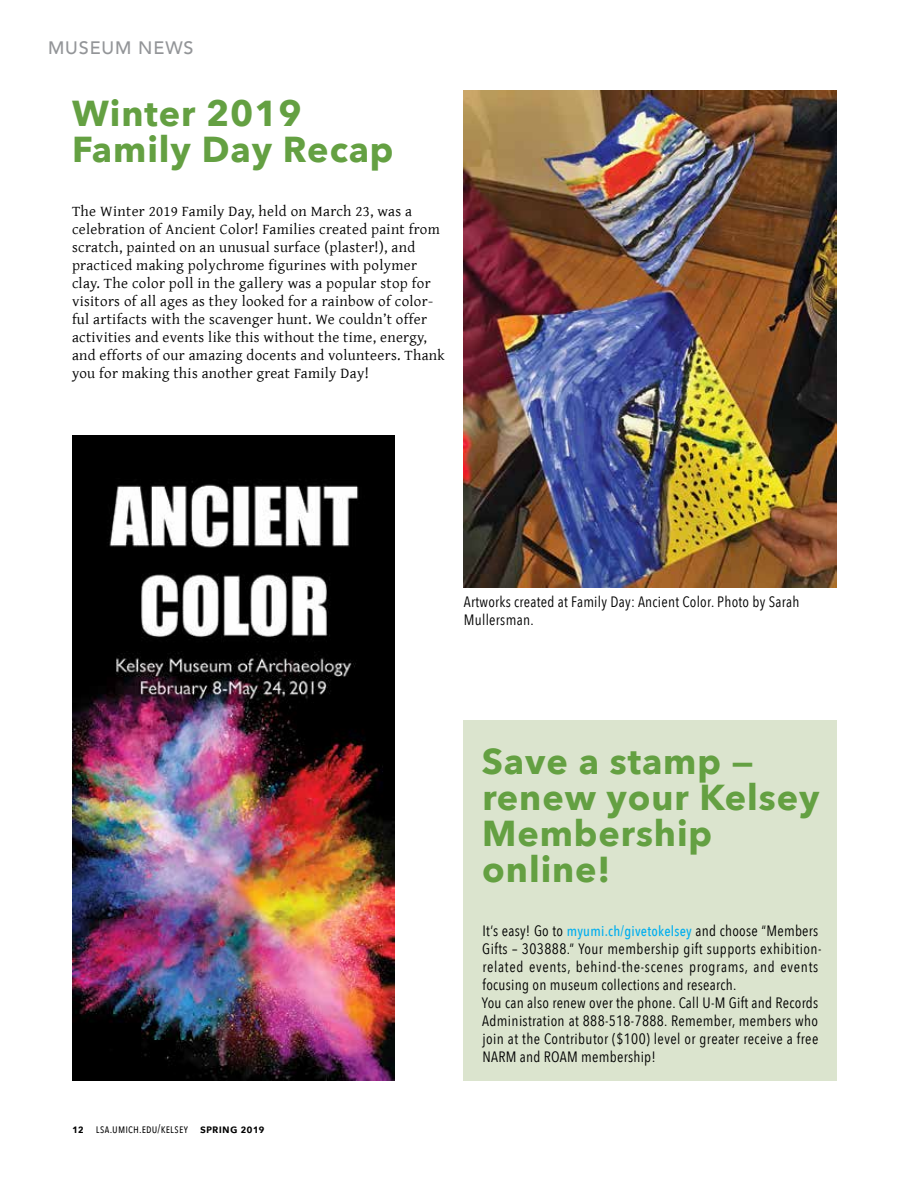
<style>
.page{position:relative;width:918px;height:1188px;background:#fff}
.page>*{position:absolute;margin:0;border:0;box-sizing:border-box;transform-origin:0 0}
.t1{font:700 36px/36px "Avenir Next";letter-spacing:.025em;color:#64a042}
.t2{font:500 18px "Avenir";letter-spacing:.05em;color:#939598}
.t3{font:15px/18px "Gentium Plus";letter-spacing:.02em;color:#000}
.t4{font:15px/18px "Avenir Next Condensed";letter-spacing:.02em;color:#000}
.t5{font:12px "Avenir Next Condensed";letter-spacing:.02em;color:#000}
.s1{font-family:"Avenir Next";font-weight:600}
.s2{font-weight:500;font-size:14.25px;color:#00aeef}
</style>
<div class="page">
<img style="left:72px;top:435px;width:322px;height:645px">
<div style="left:464px;top:720px;width:373px;height:360px;background:#dbe4ce"></div>
<img style="left:464px;top:90px;width:373px;height:497px">
<p class="t2" style="left:48px;top:32px;width:147px">MUSEUM NEWS</p>
<h1 class="t1" style="left:72px;top:95px;width:323px">Winter 2019<br>Family Day Recap</h1>
<p class="t3" style="left:72px;top:201px;width:374px">The Winter 2019 Family Day, held on March 23, was a celebration of Ancient Color! Families created paint from scratch, painted on an unusual surface (plaster!), and practiced making polychrome figurines with polymer clay. The color poll in the gallery was a popular stop for visitors of all ages as they looked for a rainbow of color&shy;ful artifacts with the scavenger hunt. We couldn’t offer activities and events like this without the time, energy, and efforts of our amazing docents and volunteers. Thank you for making this another great Family Day!</p>
<p class="t5" style="left:72px;top:1118px;width:194px"><span class="s1">12</span> lsa.umich.edu/kelsey <span class="s1">spring 2019</span></p>
<p class="t4" style="left:464px;top:592px;width:337px">Artworks created at Family Day: Ancient Color. Photo by Sarah<br>Mullersman.</p>
<h1 class="t1" style="left:482px;top:743px;width:339px">Save a stamp — renew your Kelsey<br>Membership online!</h1>
<p class="t4" style="left:482px;top:921px;width:341px">It’s easy! Go to <span class="s2">myumi.ch/givetokelsey</span> and choose “Members Gifts – 303888.” Your membership gift supports exhibition&shy;related events, behind-the-scenes programs, and events focusing on museum collections and research.<br>You can also renew over the phone. Call U-M Gift and Records Administration at 888-518-7888. Remember, members who join at the Contributor ($100) level or greater receive a free NARM and ROAM membership!</p>
</div>
